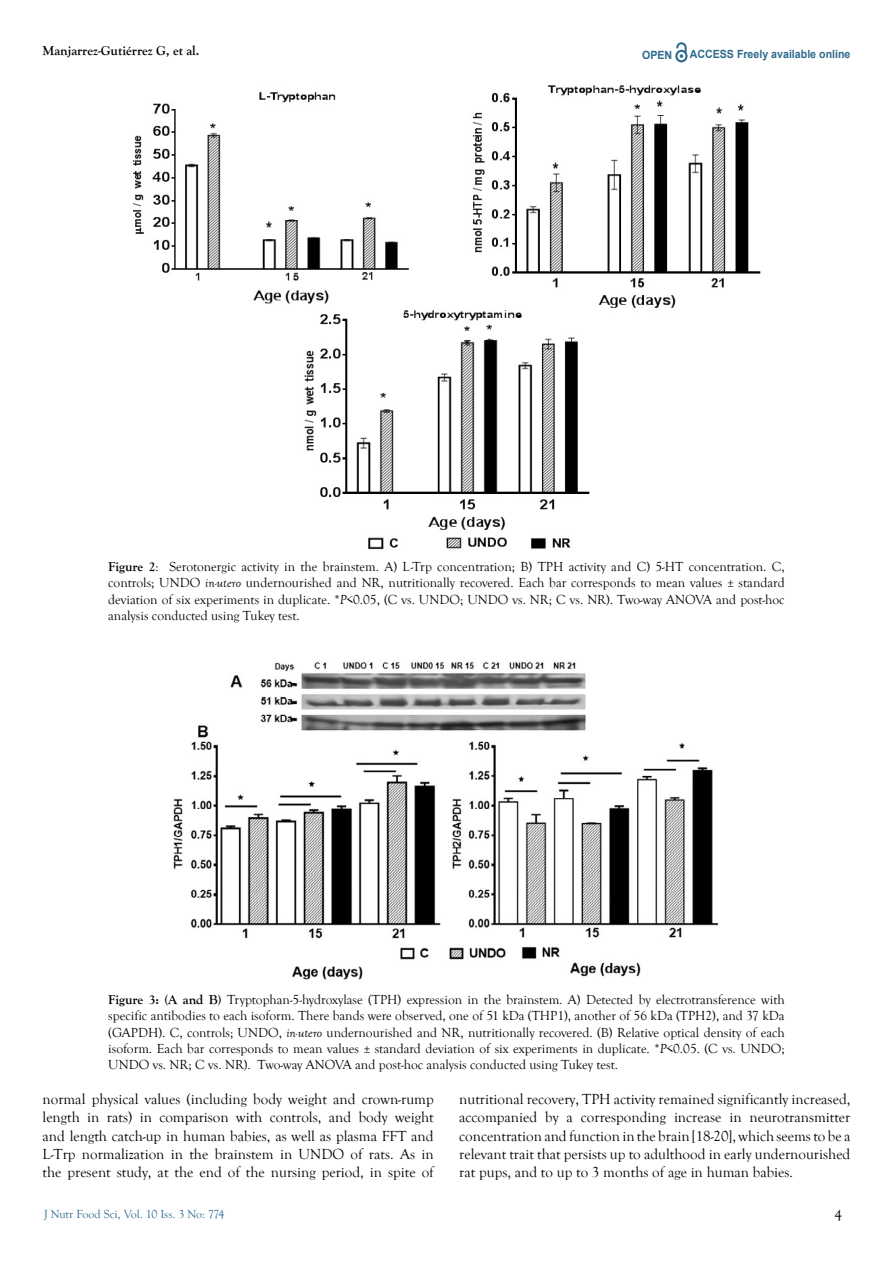
<style>
.page{position:relative;width:893px;height:1263px;background:#fff}
.page>*{position:absolute;margin:0;border:0;box-sizing:border-box;transform-origin:0 0}
.t1{font:15px/18.5px "Goudy Old Style T";color:#000;text-align:justify}
.t2{font:13.5px/16.2px "Goudy Old Style T";color:#000;text-align:justify}
.t3{font:700 13.5px "Goudy Old Style T";color:#000}
.t4{font:12px "Goudy Old Style T";color:#2c6b8f}
.t5{font:700 11.25px "Arial";color:#2d6a8e;scale:.94 1}
.s1{font-weight:700}
.s2{font-style:italic}
</style>
<div class="page">
<svg style="left:675px;top:43px;width:12px;height:19px"></svg>
<img style="left:133px;top:85px;width:628px;height:465px">
<img style="left:173px;top:661px;width:546px;height:319px">
<p class="t3" style="left:43px;top:43px;width:158px">Manjarrez-Gutiérrez G, et al.</p>
<p class="t5" style="left:642px;top:47px;width:34px">OPEN</p>
<p class="t5" style="left:690px;top:46px;width:172px">ACCESS Freely available online</p>
<p class="t2" style="left:108px;top:559px;width:678px"><span class="s1">Figure 2</span>: Serotonergic activity in the brainstem. A) L-Trp concentration; B) TPH activity and C) 5-HT concentration. C, controls; UNDO <span class="s2">in-utero</span> undernourished and NR, nutritionally recovered. Each bar corresponds to mean values ± standard deviation of six experiments in duplicate. *<span class="s2">P</span>&lt;0.05, (C vs. UNDO; UNDO vs. NR; C vs. NR). Two-way ANOVA and post-hoc analysis conducted using Tukey test.</p>
<p class="t2" style="left:108px;top:992px;width:678px"><span class="s1">Figure 3: (A and B)</span> Tryptophan-5-hydroxylase (TPH) expression in the brainstem. A) Detected by electrotransference with specific antibodies to each isoform. There bands were observed, one of 51 kDa (THP1), another of 56 kDa (TPH2), and 37 kDa (GAPDH). C, controls; UNDO, <span class="s2">in-utero</span> undernourished and NR, nutritionally recovered. (B) Relative optical density of each isoform. Each bar corresponds to mean values ± standard deviation of six experiments in duplicate. *<span class="s2">P</span>&lt;0.05. (C vs. UNDO; UNDO vs. NR; C vs. NR). Two-way ANOVA and post-hoc analysis conducted using Tukey test.</p>
<p class="t1" style="left:43px;top:1090px;width:393px">normal physical values (including body weight and crown-rump length in rats) in comparison with controls, and body weight and length catch-up in human babies, as well as plasma FFT and L-Trp normalization in the brainstem in UNDO of rats. As in the present study, at the end of the nursing period, in spite of</p>
<p class="t1" style="left:459px;top:1090px;width:393px">nutritional recovery, TPH activity remained significantly increased, accompanied by a corresponding increase in neurotransmitter concentration and function in the brain [18-20], which seems to be a relevant trait that persists up to adulthood in early undernourished rat pups, and to up to 3 months of age in human babies.</p>
<p class="t4" style="left:44px;top:1207px;width:182px">J Nutr Food Sci, Vol. 10 Iss. 3 No: 774</p>
<p class="t1" style="left:834px;top:1207px;width:9px">4</p>
</div>
